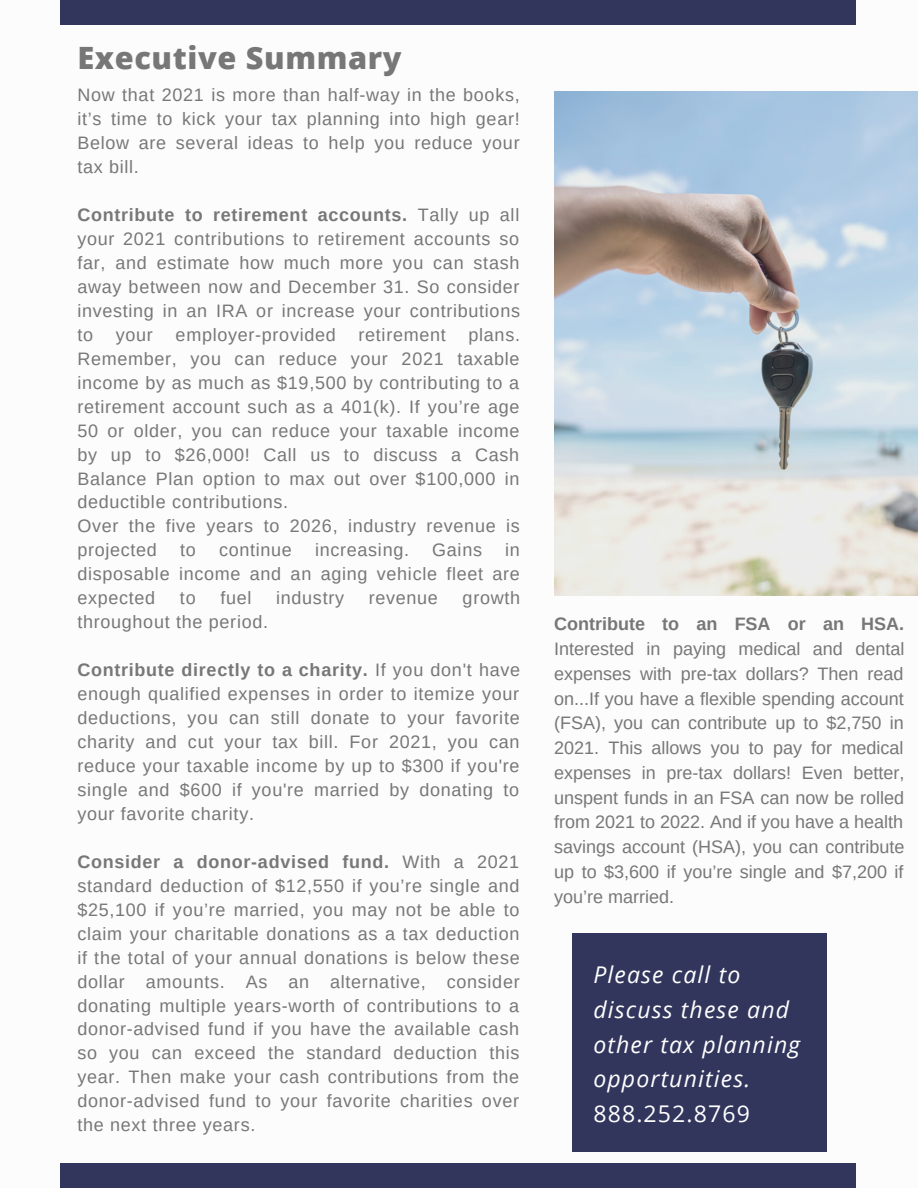
<style>
.page{position:relative;width:918px;height:1188px;background:#fff}
.page>*{position:absolute;margin:0;border:0;box-sizing:border-box;transform-origin:0 0}
.t1{font:800 30.75px "Open Sans";letter-spacing:.02em;color:#777}
.t2{font:italic 23.1px/35px "Open Sans";letter-spacing:.05em;color:#fff}
.t3{font:23.1px "Open Sans";letter-spacing:.05em;color:#fff}
.t4{font:18px/24px "Arimo";letter-spacing:.04em;color:#777;text-align:justify}
.s1{font-weight:700}
</style>
<div class="page">
<div style="left:61px;top:0;width:795px;height:24px;background:#32365d"></div>
<div style="left:60px;top:1164px;width:796px;height:24px;background:#32365d"></div>
<img style="left:554px;top:92px;width:364px;height:504px">
<div style="left:572px;top:934px;width:254px;height:218px;background:#32365d"></div>
<p class="t1" style="left:77px;top:36px;width:326px">Executive Summary</p>
<p class="t4" style="left:77px;top:83px;width:444px">Now that 2021 is more than half-way in the books, it’s time to kick your tax planning into high gear!<br>Below are several ideas to help you reduce your tax bill.</p>
<p class="t4" style="left:77px;top:203px;width:444px"><span class="s1">Contribute to retirement accounts.</span> Tally up all your 2021 contributions to retirement accounts so far, and estimate how much more you can stash away between now and December 31. So consider investing in an IRA or increase your contributions to</p>
<p class="t4" style="left:77px;top:323px;width:444px;text-indent:391px">plans.<br>Remember, you can reduce your 2021 taxable income by as much as $19,500 by contributing to a retirement account such as a 401(k). If you’re age 50 or older, you can reduce your taxable income by up to $26,000! Call us to discuss a Cash Balance Plan option to max out over $100,000 in deductible contributions.</p>
<p class="t4" style="left:77px;top:514px;width:444px">Over the five years to 2026, industry revenue is projected</p>
<p class="t4" style="left:116px;top:323px;width:39px">your</p>
<p class="t4" style="left:176px;top:323px;width:162px">employer-provided</p>
<p class="t4" style="left:359px;top:323px;width:89px">retirement</p>
<p class="t4" style="left:77px;top:538px;width:444px;text-indent:428px">in disposable income and an aging vehicle fleet are expected</p>
<p class="t4" style="left:180px;top:538px;width:17px">to</p>
<p class="t4" style="left:219px;top:538px;width:74px">continue</p>
<p class="t4" style="left:315px;top:538px;width:95px">increasing.</p>
<p class="t4" style="left:432px;top:538px;width:51px">Gains</p>
<p class="t4" style="left:180px;top:586px;width:17px">to</p>
<p class="t4" style="left:220px;top:586px;width:33px">fuel</p>
<p class="t4" style="left:276px;top:586px;width:69px">industry</p>
<p class="t4" style="left:369px;top:586px;width:71px">revenue</p>
<p class="t4" style="left:463px;top:586px;width:59px">growth</p>
<p class="t4" style="left:77px;top:610px;width:192px">throughout the period.</p>
<p class="t4" style="left:77px;top:658px;width:444px"><span class="s1">Contribute directly to a charity.</span> If you don't have enough qualified expenses in order to itemize your deductions, you can still donate to your favorite charity and cut your tax bill. For 2021, you can reduce your taxable income by up to $300 if you're single and $600 if you're married by donating to your favorite charity.</p>
<p class="t4" style="left:77px;top:850px;width:444px"><span class="s1">Consider a donor-advised fund.</span> With a 2021 standard deduction of $12,550 if you’re single and $25,100 if you’re married, you may not be able to claim your charitable donations as a tax deduction if the total of your annual donations is below these dollar amounts. As an alternative, consider donating multiple years-worth of contributions to a donor-advised fund if you have the available cash so you can exceed the standard deduction this year. Then make your cash contributions from the donor-advised fund to your favorite charities over the next three years.</p>
<p class="t4" style="left:554px;top:612px;width:352px;line-height:24.8px"><span class="s1">Contribute to an FSA or an HSA.<br></span>Interested in paying medical and dental expenses with pre-tax dollars? Then read on...If you have a flexible spending account (FSA), you can contribute up to $2,750 in 2021. This allows you to pay for medical expenses in pre-tax dollars! Even better, unspent funds in an FSA can now be rolled from 2021 to 2022. And if you have a health savings account (HSA), you can contribute up to $3,600 if you’re single and $7,200 if you’re married.</p>
<p class="t2" style="left:593px;top:956px;width:208px">Please call to discuss these and other tax planning opportunities.</p>
<p class="t3" style="left:593px;top:1098px;width:158px">888.252.8769</p>
</div>
